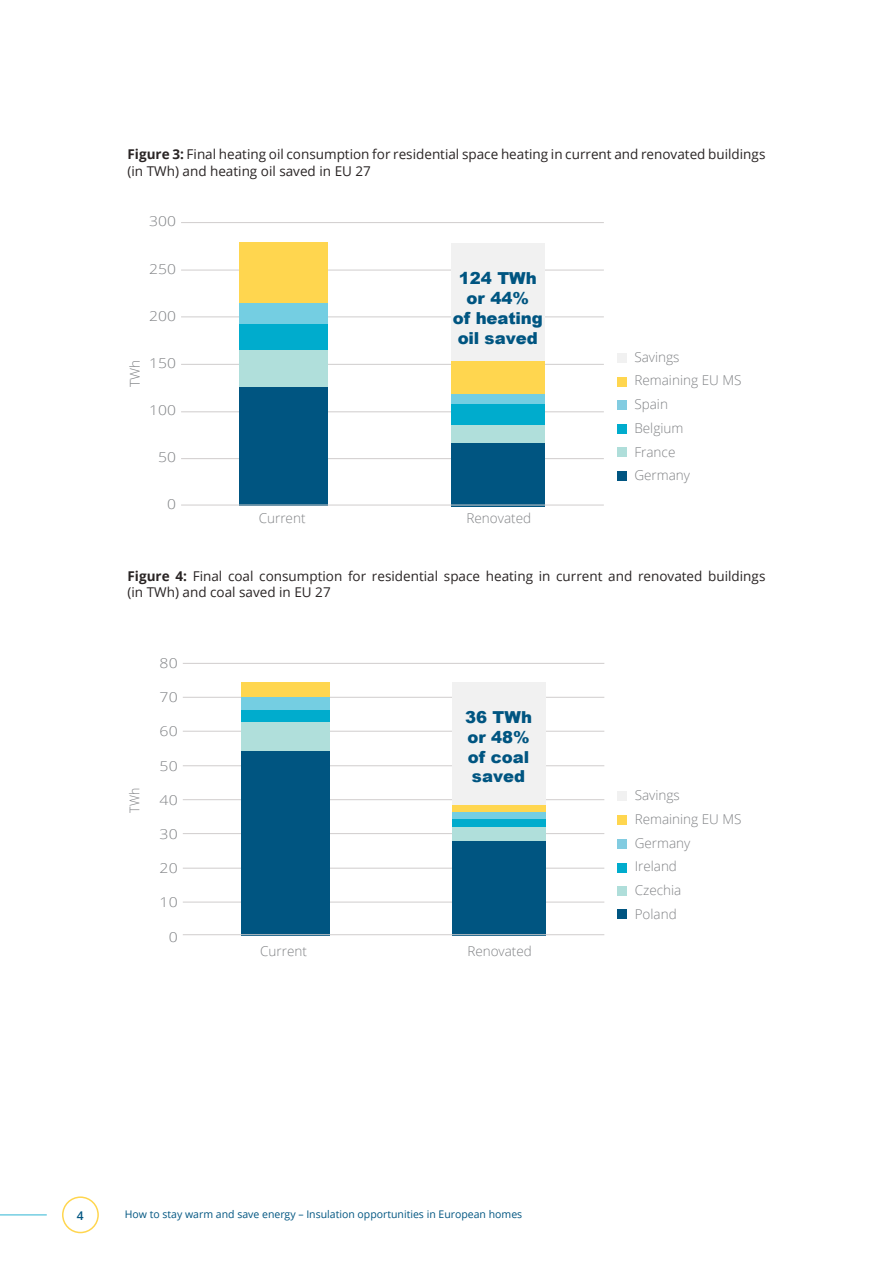
<style>
.page{position:relative;width:893px;height:1263px;background:#fff}
.page>*{position:absolute;margin:0;border:0;box-sizing:border-box;transform-origin:0 0}
.t1{font:900 16.5px/19.8px "Arial";color:#005581;text-align:center}
.t2{font:13.5px/16.5px "Open Sans";color:#292424}
.t3{font:300 13.5px/23.9px "Open Sans";color:#808285}
.t4{font:300 13.5px "Open Sans";color:#808285;scale:1.16 1}
.t5{font:300 13.5px "Open Sans";color:#808285;scale:1.17 1}
.t6{font:300 13.5px "Open Sans";color:#808285;scale:.91 1}
.t7{font:600 12px "Open Sans";color:#005581}
.t8{font:10.5px "Open Sans";color:#005581}
.s1{font-weight:700}
</style>
<div class="page">
<hr style="left:0;top:1214px;width:47px;height:1px;background:#74cee2">
<div style="left:62px;top:1196px;width:37px;height:37px;border:2px solid #ffd64f;border-radius:50%"></div>
<div style="left:617px;top:353px;width:9px;height:9px;background:#f1f1f1"></div>
<div style="left:617px;top:377px;width:9px;height:10px;background:#ffd64f"></div>
<div style="left:617px;top:400px;width:9px;height:10px;background:#82cce1"></div>
<div style="left:617px;top:424px;width:9px;height:10px;background:#00accd"></div>
<div style="left:617px;top:447px;width:9px;height:10px;background:#afdeda"></div>
<div style="left:617px;top:471px;width:9px;height:10px;background:#005581"></div>
<hr style="left:181px;top:458px;width:423px;height:1px;background:#d0cdcd">
<hr style="left:181px;top:412px;width:423px;height:1px;background:#d0cdcd">
<hr style="left:181px;top:364px;width:423px;height:1px;background:#d0cdcd">
<hr style="left:181px;top:317px;width:423px;height:1px;background:#d0cdcd">
<hr style="left:181px;top:270px;width:423px;height:1px;background:#d0cdcd">
<hr style="left:181px;top:222px;width:423px;height:1px;background:#d0cdcd">
<div style="left:451px;top:443px;width:94px;height:63px;background:#005581"></div>
<div style="left:239px;top:386px;width:89px;height:120px;background:#005581"></div>
<div style="left:451px;top:424px;width:94px;height:19px;background:#b0dfdb"></div>
<div style="left:239px;top:350px;width:89px;height:36px;background:#b0dfdb"></div>
<div style="left:451px;top:404px;width:94px;height:20px;background:#00accd"></div>
<div style="left:239px;top:323px;width:89px;height:27px;background:#00accd"></div>
<div style="left:451px;top:394px;width:94px;height:10px;background:#74cee2"></div>
<div style="left:239px;top:303px;width:89px;height:20px;background:#74cee2"></div>
<div style="left:451px;top:360px;width:94px;height:34px;background:#ffd64f"></div>
<div style="left:239px;top:243px;width:89px;height:60px;background:#ffd64f"></div>
<div style="left:451px;top:243px;width:94px;height:117px;background:#f1f1f1"></div>
<hr style="left:181px;top:505px;width:423px;height:1px;background:#d0cdcd">
<div style="left:617px;top:791px;width:10px;height:10px;background:#f1f1f1"></div>
<div style="left:617px;top:815px;width:10px;height:10px;background:#ffd64f"></div>
<div style="left:617px;top:839px;width:10px;height:9px;background:#82cce1"></div>
<div style="left:617px;top:863px;width:10px;height:9px;background:#00accd"></div>
<div style="left:617px;top:886px;width:10px;height:10px;background:#afdeda"></div>
<div style="left:617px;top:909px;width:10px;height:10px;background:#005581"></div>
<hr style="left:183px;top:902px;width:421px;height:1px;background:#d0cdcd">
<hr style="left:183px;top:868px;width:421px;height:1px;background:#d0cdcd">
<hr style="left:183px;top:833px;width:421px;height:1px;background:#d0cdcd">
<hr style="left:183px;top:799px;width:421px;height:1px;background:#d0cdcd">
<hr style="left:183px;top:765px;width:421px;height:1px;background:#d0cdcd">
<hr style="left:183px;top:731px;width:421px;height:1px;background:#d0cdcd">
<hr style="left:183px;top:697px;width:421px;height:1px;background:#d0cdcd">
<hr style="left:183px;top:663px;width:421px;height:1px;background:#d0cdcd">
<div style="left:452px;top:841px;width:94px;height:95px;background:#005581"></div>
<div style="left:241px;top:750px;width:89px;height:186px;background:#005581"></div>
<div style="left:452px;top:826px;width:94px;height:15px;background:#b0dfdb"></div>
<div style="left:241px;top:722px;width:89px;height:28px;background:#b0dfdb"></div>
<div style="left:452px;top:819px;width:94px;height:7px;background:#00accd"></div>
<div style="left:241px;top:709px;width:89px;height:13px;background:#00accd"></div>
<div style="left:452px;top:812px;width:94px;height:7px;background:#74cee2"></div>
<div style="left:241px;top:697px;width:89px;height:12px;background:#74cee2"></div>
<div style="left:452px;top:804px;width:94px;height:8px;background:#ffd64f"></div>
<div style="left:241px;top:682px;width:89px;height:15px;background:#ffd64f"></div>
<div style="left:452px;top:682px;width:94px;height:122px;background:#f1f1f1"></div>
<hr style="left:183px;top:934px;width:421px;height:1px;background:#d0cdcd">
<p class="t2" style="left:128px;top:146px;width:639px"><span class="s1">Figure 3:</span> Final heating oil consumption for residential space heating in current and renovated buildings (in TWh) and heating oil saved in EU 27</p>
<p class="t3" style="left:123px;top:387px;width:29px;rotate:-90deg">TWh</p>
<p class="t4" style="left:149px;top:212px;width:25px">300</p>
<p class="t4" style="left:149px;top:259px;width:25px">250</p>
<p class="t4" style="left:149px;top:307px;width:25px">200</p>
<p class="t4" style="left:149px;top:354px;width:25px">150</p>
<p class="t4" style="left:149px;top:401px;width:25px">100</p>
<p class="t4" style="left:158px;top:448px;width:17px">50</p>
<p class="t4" style="left:167px;top:495px;width:9px">0</p>
<p class="t1" style="left:453px;top:268px;width:92px">124 TWh or 44%<br>of heating oil saved</p>
<p class="t3" style="left:259px;top:506px;width:48px">Current</p>
<p class="t3" style="left:466px;top:506px;width:66px">Renovated</p>
<p class="t3" style="left:634px;top:344px;width:109px">Savings<br>Remaining EU MS<br>Spain<br>Belgium<br>France<br>Germany</p>
<p class="t2" style="left:128px;top:567px;width:639px"><span class="s1">Figure 4:</span> Final coal consumption for residential space heating in current and renovated buildings (in TWh) and coal saved in EU 27</p>
<p class="t6" style="left:125px;top:812px;width:29px;rotate:-90deg">TWh</p>
<p class="t5" style="left:160px;top:654px;width:17px">80</p>
<p class="t5" style="left:160px;top:688px;width:17px">70</p>
<p class="t5" style="left:160px;top:722px;width:17px">60</p>
<p class="t5" style="left:160px;top:756px;width:17px">50</p>
<p class="t5" style="left:160px;top:791px;width:17px">40</p>
<p class="t5" style="left:160px;top:825px;width:17px">30</p>
<p class="t5" style="left:160px;top:859px;width:17px">20</p>
<p class="t5" style="left:160px;top:893px;width:17px">10</p>
<p class="t5" style="left:169px;top:927px;width:9px">0</p>
<p class="t1" style="left:465px;top:707px;width:68px;text-align:left">36 TWh or 48% of coal saved</p>
<p class="t3" style="left:260px;top:939px;width:48px">Current</p>
<p class="t3" style="left:467px;top:939px;width:66px">Renovated</p>
<p class="t7" style="left:77px;top:1207px;width:8px">4</p>
<p class="t8" style="left:125px;top:1207px;width:399px">How to stay warm and save energy – Insulation opportunities in European homes</p>
<p class="t3" style="left:635px;top:783px;width:108px">Savings<br>Remaining EU MS<br>Germany<br>Ireland<br>Czechia<br>Poland</p>
</div>
